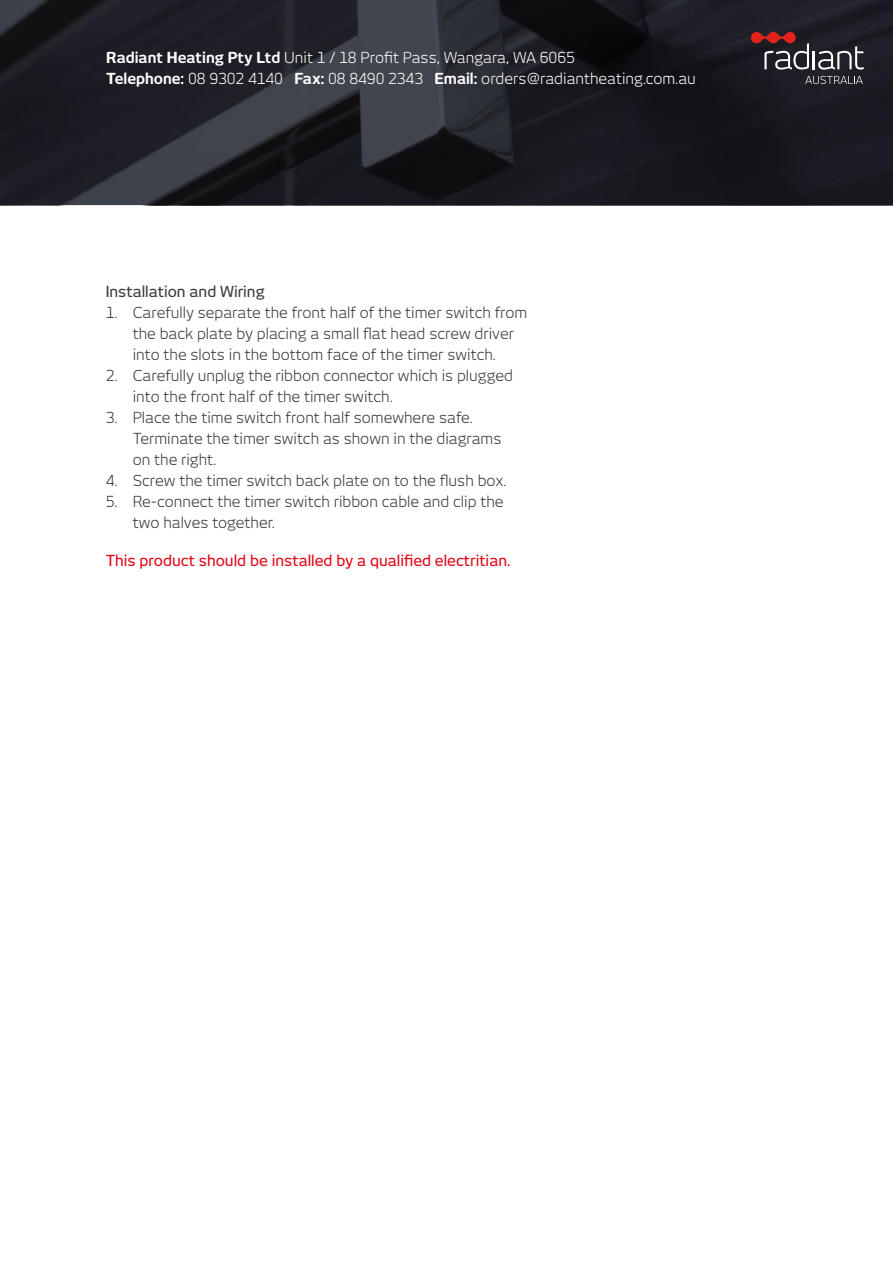
<style>
.page{position:relative;width:893px;height:1263px;background:#fff}
.page>*{position:absolute;margin:0;border:0;box-sizing:border-box;transform-origin:0 0}
.t1{font:15px/21px "New June";color:#363b3b}
.t2{font:15px/21px "New June";color:#fff}
.t3{font:500 15px "New June";color:#e20515}
.t4{font:500 15px "New June";color:#363b3b}
.s1{font-weight:700}
</style>
<div class="page">
<svg style="left:0;top:0;width:893px;height:205px;fill:#1b1c23"></svg>
<svg style="left:818px;top:46px;width:46px;height:24px"></svg>
<hr style="left:812px;top:51px;width:3px;height:18px;background:#fff">
<svg style="left:751px;top:32px;width:58px;height:38px"></svg>
<svg style="left:805px;top:76px;width:58px;height:8px"></svg>
<p class="t2" style="left:106px;top:47px;width:591px"><span class="s1">Radiant Heating Pty Ltd</span> Unit 1 / 18 Profit Pass, Wangara, WA 6065<br><span class="s1">Telephone:</span> 08 9302 4140 <span class="s1">Fax:</span> 08 8490 2343 <span class="s1">Email:</span> orders@radiantheating.com.au</p>
<p class="t4" style="left:106px;top:282px;width:161px">Installation and Wiring</p>
<p class="t1" style="left:133px;top:301px;width:396px;text-indent:-27px">1. Carefully separate the front half of the timer switch from the back plate by placing a small flat head screw driver into the slots in the bottom face of the timer switch.</p>
<p class="t1" style="left:133px;top:364px;width:382px;text-indent:-27px">2. Carefully unplug the ribbon connector which is plugged into the front half of the timer switch.</p>
<p class="t1" style="left:133px;top:406px;width:370px;text-indent:-27px">3. Place the time switch front half somewhere safe.<br>Terminate the timer switch as shown in the diagrams on the right.</p>
<p class="t1" style="left:106px;top:469px;width:402px">4. Screw the timer switch back plate on to the flush box.</p>
<p class="t1" style="left:133px;top:490px;width:372px;text-indent:-27px">5. Re-connect the timer switch ribbon cable and clip the two halves together.</p>
<p class="t3" style="left:106px;top:551px;width:406px">This product should be installed by a qualified electritian.</p>
</div>
